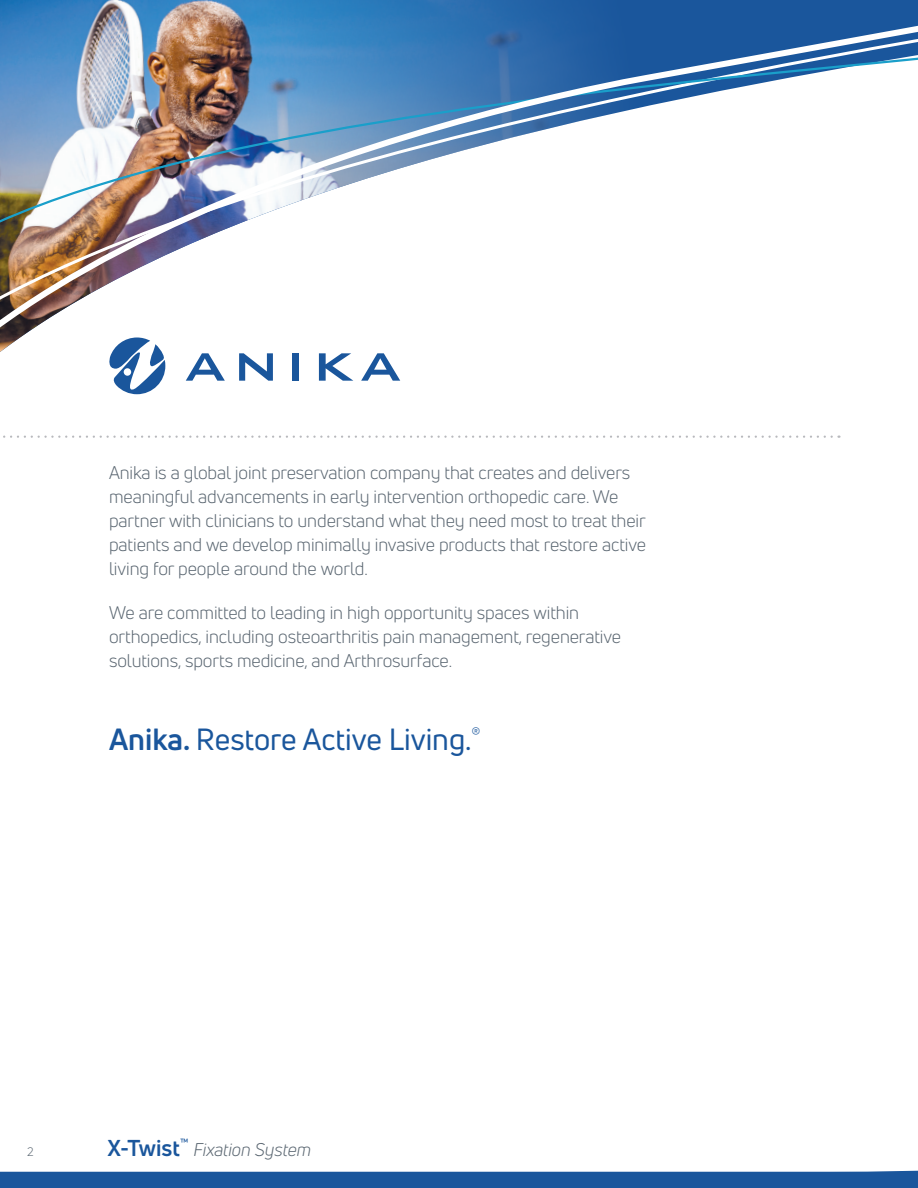
<style>
.page{position:relative;width:918px;height:1188px;background:#fff}
.page>*{position:absolute;margin:0;border:0;box-sizing:border-box;transform-origin:0 0}
.t1{font:30px "Uni Neue";color:#1a569c}
.t2{font:18px/24px "Uni Neue";letter-spacing:-.005em;color:#5a6671}
.t3{font:italic 18px "Uni Neue";color:#5a6671}
.t4{font:12px "Uni Neue";color:#5a6671}
.s1{font-weight:700}
.s2{font-weight:700;font-style:normal;font-size:22.5px;color:#1a569c}
</style>
<div class="page">
<svg style="left:0;top:1170px;width:918px;height:18px;background:#2f65a5"></svg>
<img style="left:0;top:0;width:918px;height:438px">
<svg style="left:0;top:436px;width:832px;height:2px"></svg>
<svg style="left:108px;top:338px;width:57px;height:56px"></svg>
<svg style="left:319px;top:353px;width:34px;height:28px"></svg>
<svg style="left:361px;top:353px;width:39px;height:28px"></svg>
<div style="left:293px;top:353px;width:6px;height:28px;background:#1a569c"></div>
<svg style="left:186px;top:353px;width:39px;height:28px"></svg>
<svg style="left:239px;top:353px;width:34px;height:28px"></svg>
<p class="t2" style="left:109px;top:460px;width:538px">Anika is a global joint preservation company that creates and delivers meaningful advancements in early intervention orthopedic care. We partner with clinicians to understand what they need most to treat their patients and we develop minimally invasive products that restore active living for people around the world.</p>
<p class="t2" style="left:109px;top:601px;width:514px">We are committed to leading in high opportunity spaces within orthopedics, including osteoarthritis pain management, regenerative solutions, sports medicine, and Arthrosurface.</p>
<p class="t1" style="left:109px;top:721px;width:373px"><span class="s1">Anika.</span> Restore Active Living.<sup>®</sup></p>
<p class="t4" style="left:27px;top:1144px;width:8px">2</p>
<p class="t3" style="left:108px;top:1139px;width:205px"><span class="s2">X-Twist</span><sup>™</sup> Fixation System</p>
</div>
